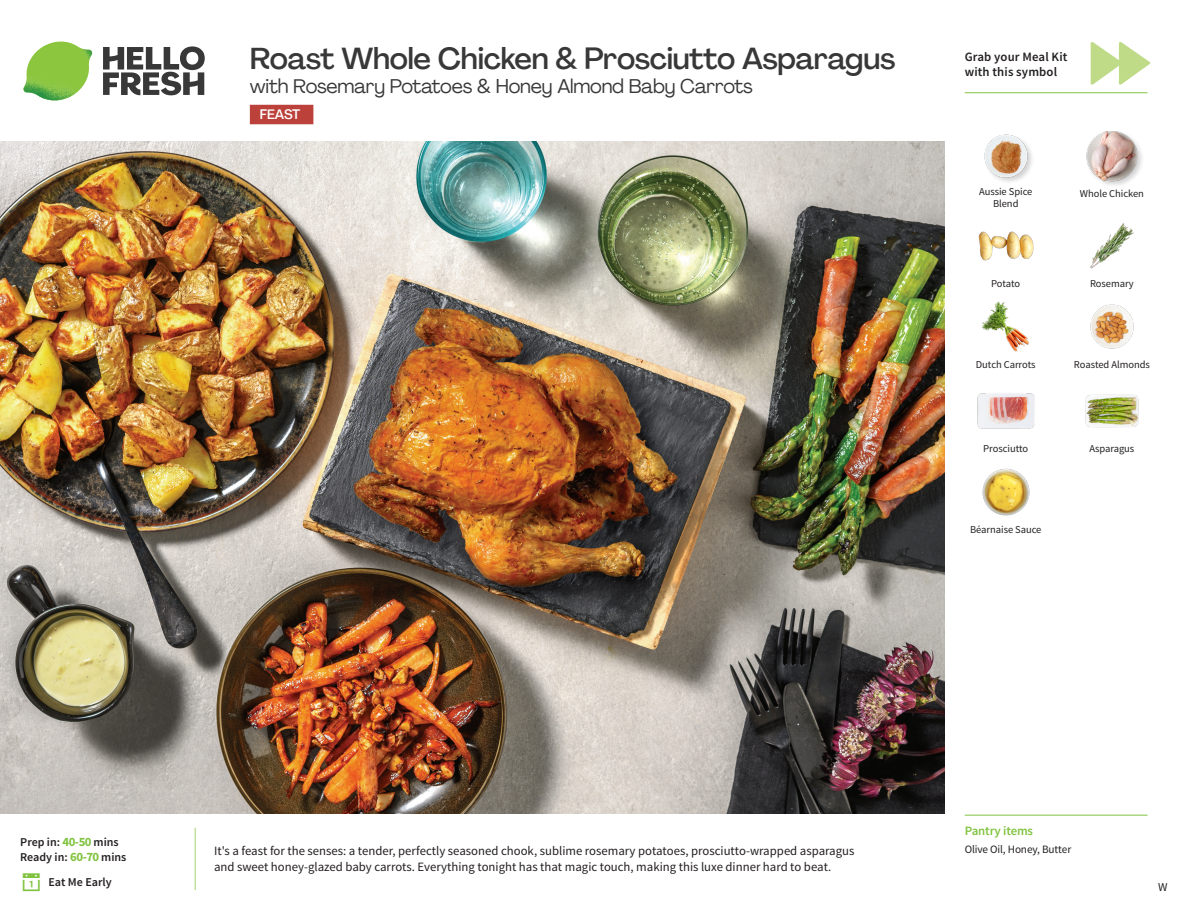
<style>
.page{position:relative;width:1188px;height:918px;background:#fff}
.page>*{position:absolute;margin:0;border:0;box-sizing:border-box;transform-origin:0 0}
._15_Titel_UK{font:500 30px "Agrandir";letter-spacing:-.01em;color:#383839}
._15_Titel_UK-2{font:19.5px "Agrandir";letter-spacing:-.01em;color:#383839}
.t1{font:500 13.5px "Agrandir";letter-spacing:-.01em;color:#fff}
.Step_6_Text_AU{font:12.75px/16.5px "Source Sans Pro";color:#231f20}
.t2{font:600 12.75px/15px "Source Sans Pro";letter-spacing:.01em;color:#231f20}
._04_Headers_Front{font:600 12.75px "Source Sans Pro";letter-spacing:-.01em;color:#81c340}
._04_Intro{font:600 12px "Source Sans Pro";color:#231f20}
.t3{font:12px "Source Sans Pro";color:#231f20}
._05_Pantry{font:11.25px "Source Sans Pro";letter-spacing:-.01em;color:#231f20}
._18_FRONT_ingredients{font:10.5px "Source Sans Pro";letter-spacing:-.005em;color:#231f20}
.s1{font-weight:700;font-size:12.75px;color:#81c340}
</style>
<div class="page">
<svg style="left:103px;top:46px;width:102px;height:49px"></svg>
<img style="left:23px;top:42px;width:69px;height:59px">
<img style="left:0;top:142px;width:945px;height:672px">
<div style="left:250px;top:105px;width:63px;height:19px;background:#bc413a"></div>
<img style="left:1090px;top:304px;width:44px;height:45px">
<img style="left:1085px;top:394px;width:54px;height:34px">
<img style="left:977px;top:393px;width:57px;height:36px">
<img style="left:982px;top:468px;width:48px;height:48px">
<img style="left:981px;top:301px;width:48px;height:51px">
<img style="left:978px;top:231px;width:55px;height:30px">
<img style="left:1090px;top:223px;width:44px;height:46px">
<img style="left:984px;top:134px;width:48px;height:48px">
<div style="left:1086px;top:130px;width:59px;height:58px;background:#231f20;opacity:.2"></div>
<img style="left:1086px;top:130px;width:51px;height:51px">
<hr style="left:965px;top:815px;width:183px;height:1px;background:#81c340">
<hr style="left:965px;top:92px;width:183px;height:1px;background:#81c340">
<svg style="left:1091px;top:42px;width:59px;height:43px"></svg>
<p class="_15_Titel_UK" style="left:250px;top:40px;width:647px">Roast Whole Chicken &amp; Prosciutto Asparagus</p>
<p class="_15_Titel_UK-2" style="left:250px;top:74px;width:504px">with Rosemary Potatoes &amp; Honey Almond Baby Carrots</p>
<p class="t1" style="left:260px;top:106px;width:42px">FEAST</p>
<p class="t2" style="left:965px;top:50px;width:104px">Grab your Meal Kit with this symbol</p>
<p class="_18_FRONT_ingredients" style="left:979px;top:185px;width:55px">Aussie Spice</p>
<p class="_18_FRONT_ingredients" style="left:1080px;top:187px;width:66px">Whole Chicken</p>
<p class="_18_FRONT_ingredients" style="left:993px;top:197px;width:27px">Blend</p>
<p class="_18_FRONT_ingredients" style="left:991px;top:277px;width:31px">Potato</p>
<p class="_18_FRONT_ingredients" style="left:1090px;top:277px;width:45px">Rosemary</p>
<p class="_18_FRONT_ingredients" style="left:976px;top:358px;width:61px">Dutch Carrots</p>
<p class="_18_FRONT_ingredients" style="left:1074px;top:358px;width:77px">Roasted Almonds</p>
<p class="_18_FRONT_ingredients" style="left:983px;top:442px;width:46px">Prosciutto</p>
<p class="_18_FRONT_ingredients" style="left:970px;top:523px;width:73px">Béarnaise Sauce</p>
<p class="_18_FRONT_ingredients" style="left:1089px;top:442px;width:46px">Asparagus</p>
<p class="_04_Headers_Front" style="left:965px;top:822px;width:70px">Pantry items</p>
<p class="_05_Pantry" style="left:965px;top:842px;width:108px">Olive Oil, Honey, Butter</p>
<p class="_04_Intro" style="left:20px;top:835px;width:100px">Prep in: <span class="s1">40-50</span> mins</p>
<p class="_04_Intro" style="left:20px;top:850px;width:108px">Ready in: <span class="s1">60-70</span> mins</p>
<p class="_04_Intro" style="left:48px;top:875px;width:65px">Eat Me Early</p>
<p class="t3" style="left:1158px;top:879px;width:11px">W</p>
<p class="Step_6_Text_AU" style="left:214px;top:843px;width:642px">It's a feast for the senses: a tender, perfectly seasoned chook, sublime rosemary potatoes, prosciutto-wrapped asparagus and sweet honey-glazed baby carrots. Everything tonight has that magic touch, making this luxe dinner hard to beat.</p>
</div>
